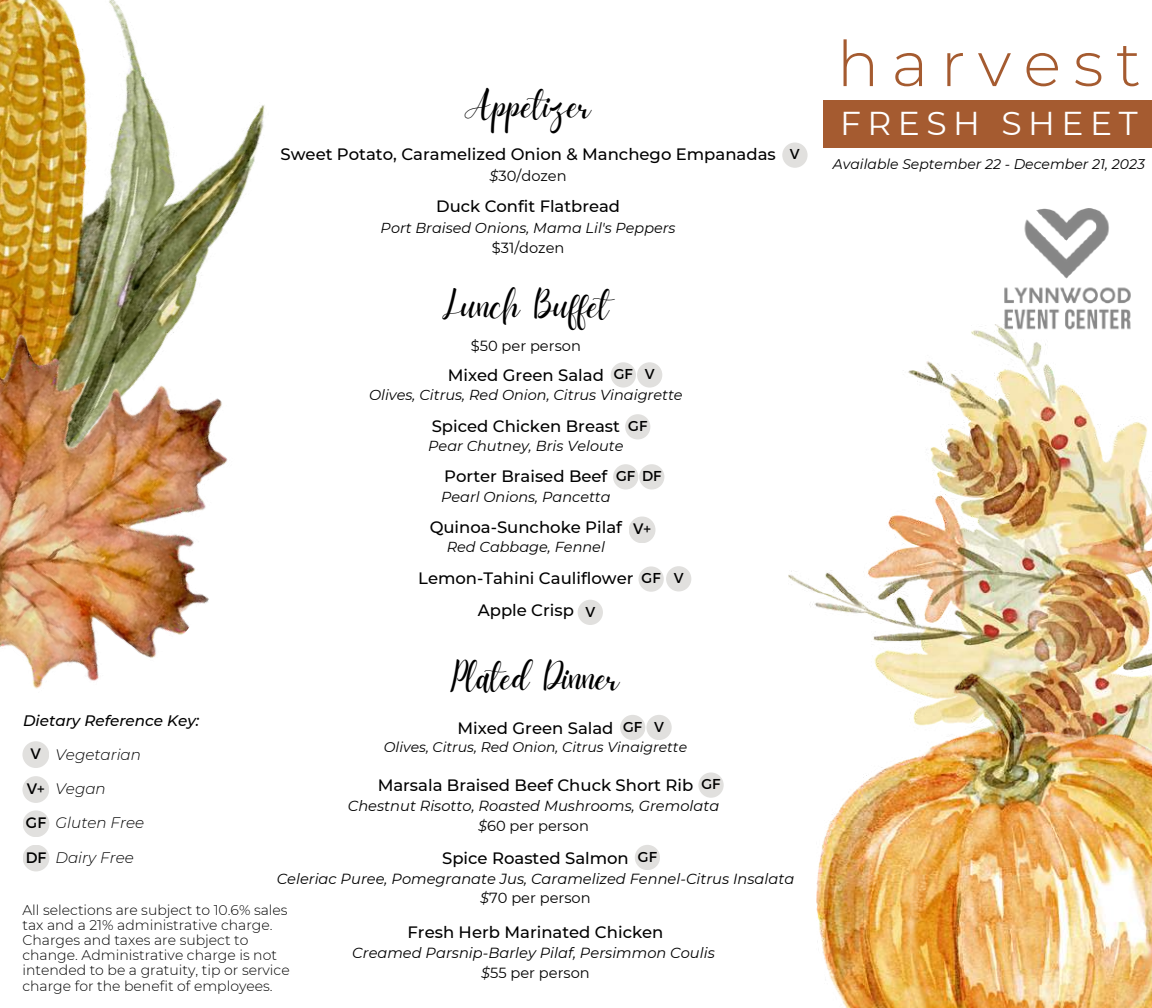
<style>
.page{position:relative;width:1152px;height:1008px;background:#fff}
.page>*{position:absolute;margin:0;border:0;box-sizing:border-box;transform-origin:0 0}
.t1{font:300 63px "Montserrat";letter-spacing:.195em;color:#a55b30}
.t2{font:39.4px "Daydream";color:#000}
.t3{font:33px "Montserrat";letter-spacing:.195em;color:#fff}
.t4{font:500 16.4px/32.6px "Montserrat";color:#000;text-align:center}
.t5{font:italic 300 15.2px "Montserrat";color:#000}
.t6{font:italic 500 15.2px "Montserrat";color:#000}
.t7{font:15.2px "Montserrat";color:#000}
.t8{font:italic 14.6px/19.8px "Montserrat";color:#000;text-align:center}
.t9{font:14.6px "Montserrat";color:#000}
.t10{font:italic 14.4px "Montserrat";color:#000}
.t11{font:14.4px "Montserrat";color:#000}
.t12{font:300 14px/15.2px "Montserrat";color:#000}
.t13{font:italic 14px "Montserrat";color:#000}
.s1{font-style:italic}
.s2{font-style:normal}
</style>
<div class="page">
<div style="left:824px;top:101px;width:328px;height:47px;background:#a55b30"></div>
<img style="left:1004px;top:209px;width:127px;height:115px">
<div style="left:23px;top:810px;width:26px;height:27px;background:#e1e0de;border-radius:50%"></div>
<div style="left:23px;top:845px;width:26px;height:26px;background:#e1e0de;border-radius:50%"></div>
<div style="left:637px;top:362px;width:25px;height:26px;background:#e1e0de;border-radius:50%"></div>
<div style="left:611px;top:362px;width:25px;height:26px;background:#e1e0de;border-radius:50%"></div>
<div style="left:613px;top:464px;width:25px;height:26px;background:#e1e0de;border-radius:50%"></div>
<div style="left:639px;top:464px;width:25px;height:26px;background:#e1e0de;border-radius:50%"></div>
<div style="left:666px;top:566px;width:25px;height:25px;background:#e1e0de;border-radius:50%"></div>
<div style="left:639px;top:566px;width:25px;height:26px;background:#e1e0de;border-radius:50%"></div>
<div style="left:782px;top:143px;width:26px;height:25px;background:#e1e0de;border-radius:50%"></div>
<img style="left:0;top:0;width:265px;height:266px">
<img style="left:788px;top:324px;width:364px;height:348px">
<img style="left:816px;top:672px;width:336px;height:336px">
<img style="left:0;top:266px;width:228px;height:558px">
<div style="left:625px;top:414px;width:25px;height:25px;background:#e1e0de;border-radius:50%"></div>
<div style="left:629px;top:517px;width:27px;height:26px;background:#e1e0de;border-radius:50%"></div>
<div style="left:578px;top:600px;width:25px;height:25px;background:#e1e0de;border-radius:50%"></div>
<div style="left:698px;top:772px;width:26px;height:26px;background:#e1e0de;border-radius:50%"></div>
<div style="left:635px;top:845px;width:25px;height:25px;background:#e1e0de;border-radius:50%"></div>
<div style="left:646px;top:715px;width:26px;height:25px;background:#e1e0de;border-radius:50%"></div>
<div style="left:620px;top:715px;width:25px;height:25px;background:#e1e0de;border-radius:50%"></div>
<h2 class="t2" style="left:465px;top:82px;width:128px">Appetizer</h2>
<p class="t4" style="left:281px;top:137px;width:497px">Sweet Potato, Caramelized Onion &amp; Manchego Empanadas</p>
<p class="t9" style="left:490px;top:167px;width:79px"><span class="s1">$</span>30/dozen</p>
<p class="t4" style="left:436px;top:190px;width:185px">Duck Confit Flatbread</p>
<p class="t10" style="left:381px;top:219px;width:297px">Port Braised Onions, Mama Lil's Peppers</p>
<p class="t9" style="left:492px;top:239px;width:74px">$31/dozen</p>
<h2 class="t2" style="left:442px;top:283px;width:168px">Lunch Buffet</h2>
<p class="t9" style="left:471px;top:337px;width:112px">$50 per person</p>
<p class="t4" style="left:448px;top:359px;width:158px">Mixed Green Salad</p>
<p class="t10" style="left:369px;top:386px;width:315px">Olives, Citrus, Red Onion, Citrus Vinaigrette</p>
<p class="t4" style="left:432px;top:409px;width:190px">Spiced Chicken Breast</p>
<p class="t10" style="left:428px;top:437px;width:197px">Pear Chutney, Bris Veloute</p>
<p class="t4" style="left:444px;top:460px;width:165px">Porter Braised Beef</p>
<p class="t10" style="left:441px;top:488px;width:171px">Pearl Onions, Pancetta</p>
<p class="t4" style="left:430px;top:511px;width:194px">Quinoa-Sunchoke Pilaf</p>
<p class="t10" style="left:447px;top:538px;width:160px">Red Cabbage, Fennel</p>
<p class="t4" style="left:418px;top:561px;width:217px">Lemon-Tahini Cauliflower<br>Apple Crisp</p>
<p class="t11" style="left:614px;top:365px;width:42px">GF V</p>
<p class="t11" style="left:628px;top:417px;width:20px">GF</p>
<p class="t11" style="left:616px;top:467px;width:47px">GF DF</p>
<p class="t7" style="left:633px;top:519px;width:20px">V+</p>
<p class="t11" style="left:642px;top:569px;width:44px">GF V</p>
<p class="t11" style="left:585px;top:602px;width:11px">V</p>
<p class="t11" style="left:790px;top:145px;width:11px">V</p>
<h2 class="t2" style="left:451px;top:654px;width:170px">Plated Dinner</h2>
<p class="t4" style="left:457px;top:712px;width:158px">Mixed Green Salad</p>
<p class="t13" style="left:384px;top:738px;width:305px">Olives, Citrus, Red Onion, Citrus Vinaigrette</p>
<p class="t4" style="left:378px;top:769px;width:317px">Marsala Braised Beef Chuck Short Rib</p>
<p class="t8" style="left:348px;top:796px;width:373px">Chestnut Risotto, Roasted Mushrooms, Gremolata $<span class="s2">60 per person</span></p>
<p class="t4" style="left:442px;top:842px;width:188px">Spice Roasted Salmon</p>
<p class="t8" style="left:277px;top:868px;width:519px">Celeriac Puree, Pomegranate Jus, Caramelized Fennel-Citrus Insalata $<span class="s2">70 per person</span></p>
<p class="t4" style="left:407px;top:916px;width:258px">Fresh Herb Marinated Chicken</p>
<p class="t8" style="left:352px;top:943px;width:364px">Creamed Parsnip-Barley Pilaf, Persimmon Coulis $<span class="s2">55 per person</span></p>
<p class="t6" style="left:23px;top:712px;width:178px">Dietary Reference Key:</p>
<p class="t11" style="left:623px;top:717px;width:42px">GF V</p>
<p class="t7" style="left:31px;top:744px;width:12px">V</p>
<p class="t7" style="left:27px;top:779px;width:20px">V+</p>
<p class="t7" style="left:26px;top:813px;width:22px">GF</p>
<p class="t7" style="left:26px;top:847px;width:22px">DF</p>
<p class="t5" style="left:56px;top:745px;width:87px">Vegetarian</p>
<p class="t5" style="left:56px;top:780px;width:52px">Vegan</p>
<p class="t5" style="left:56px;top:814px;width:90px">Gluten Free</p>
<p class="t5" style="left:56px;top:848px;width:80px">Dairy Free</p>
<p class="t11" style="left:702px;top:775px;width:20px">GF</p>
<p class="t11" style="left:638px;top:847px;width:20px">GF</p>
<p class="t12" style="left:22px;top:902px;width:269px">All selections are subject to 10.6% sales tax and a 21% administrative charge.<br>Charges and taxes are subject to change. Administrative charge is not intended to be a gratuity, tip or service charge for the benefit of employees.</p>
<h1 class="t1" style="left:837px;top:25px;width:306px">harvest</h1>
<h3 class="t3" style="left:840px;top:103px;width:299px">FRESH SHEET</h3>
<p class="t13" style="left:833px;top:156px;width:314px">Available September 22 - December 21, 2023</p>
</div>
